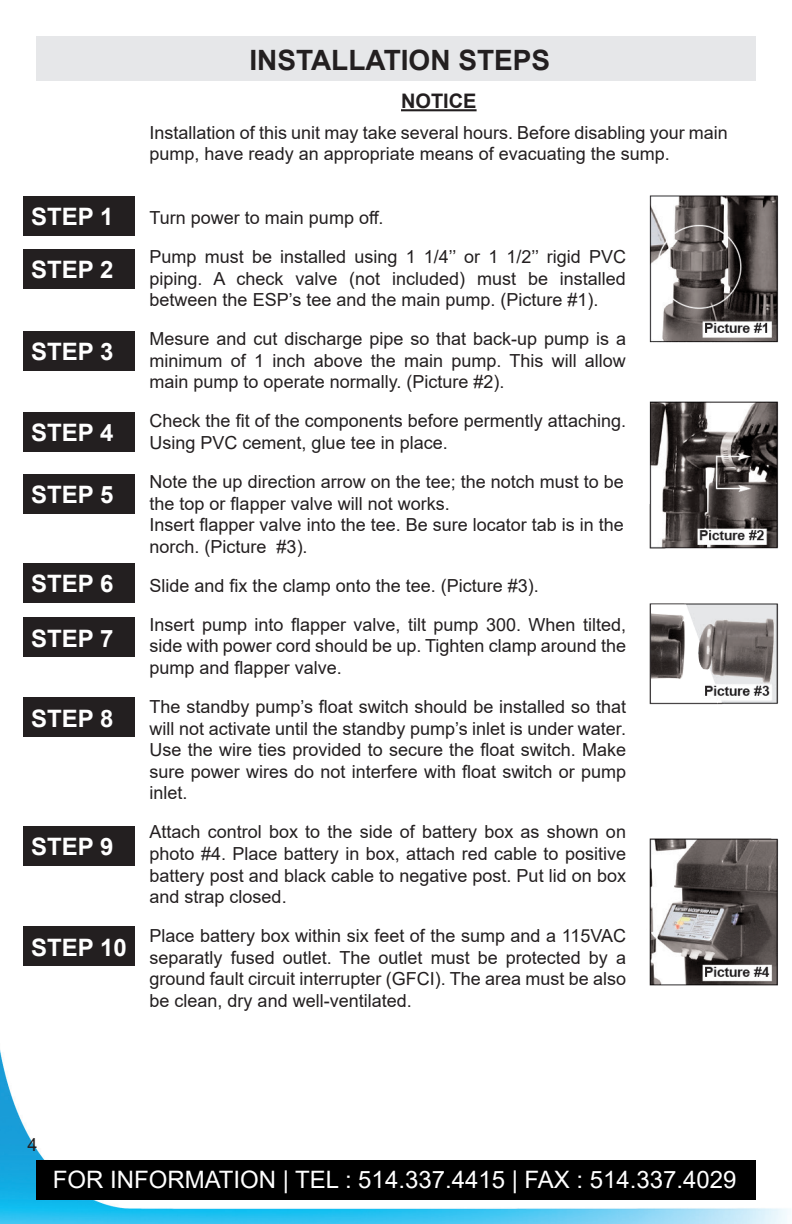
<style>
.page{position:relative;width:792px;height:1224px;background:#fff}
.page>*{position:absolute;margin:0;border:0;box-sizing:border-box;transform-origin:0 0}
.t1{font:700 28px "Arial";color:#231f20}
.t2{font:700 24px "Arial";color:#fff}
.t3{font:24px "Arial";color:#fff}
.t4{font:700 20px "Arial";color:#231f20}
.t5{font:18px/21.6px "Arial";color:#231f20;text-align:justify}
</style>
<div class="page">
<img style="left:0;top:1050px;width:788px;height:174px">
<div style="left:23px;top:249px;width:111px;height:40px;background:#231f20"></div>
<div style="left:23px;top:331px;width:111px;height:40px;background:#231f20"></div>
<div style="left:23px;top:412px;width:111px;height:39px;background:#231f20"></div>
<div style="left:23px;top:196px;width:111px;height:39px;background:#231f20"></div>
<div style="left:23px;top:474px;width:111px;height:40px;background:#231f20"></div>
<div style="left:23px;top:563px;width:111px;height:39px;background:#231f20"></div>
<div style="left:23px;top:618px;width:111px;height:39px;background:#231f20"></div>
<div style="left:23px;top:698px;width:111px;height:39px;background:#231f20"></div>
<div style="left:23px;top:826px;width:111px;height:39px;background:#231f20"></div>
<div style="left:23px;top:927px;width:111px;height:39px;background:#231f20"></div>
<div style="left:36px;top:36px;width:720px;height:45px;background:#e6e7e9"></div>
<hr style="left:401px;top:109px;width:76px;height:2px;background:#231f20">
<img style="left:649px;top:195px;width:130px;height:791px">
<div style="left:36px;top:1160px;width:720px;height:40px;background:#000"></div>
<p class="t2" style="left:31px;top:199px;width:84px">STEP 1</p>
<p class="t2" style="left:31px;top:253px;width:84px">STEP 2</p>
<p class="t2" style="left:31px;top:335px;width:84px">STEP 3</p>
<p class="t2" style="left:31px;top:415px;width:84px">STEP 4</p>
<p class="t2" style="left:31px;top:478px;width:84px">STEP 5</p>
<p class="t2" style="left:31px;top:567px;width:84px">STEP 6</p>
<p class="t2" style="left:31px;top:621px;width:84px">STEP 7</p>
<p class="t2" style="left:31px;top:701px;width:84px">STEP 8</p>
<p class="t2" style="left:31px;top:829px;width:84px">STEP 9</p>
<p class="t2" style="left:31px;top:930px;width:97px">STEP 10</p>
<p class="t1" style="left:249px;top:41px;width:302px">INSTALLATION STEPS</p>
<p class="t4" style="left:401px;top:87px;width:77px">NOTICE</p>
<p class="t5" style="left:150px;top:122px;width:580px">Installation of this unit may take several hours. Before disabling your main pump, have ready an appropriate means of evacuating the sump.</p>
<p class="t5" style="left:150px;top:207px;width:236px">Turn power to main pump off.</p>
<p class="t5" style="left:150px;top:246px;width:478px">Pump must be installed using 1 1/4’’ or 1 1/2’’ rigid PVC piping. A check valve (not included) must be installed between the ESP’s tee and the main pump. (Picture #1).</p>
<p class="t5" style="left:150px;top:328px;width:478px">Mesure and cut discharge pipe so that back-up pump is a minimum of 1 inch above the main pump. This will allow main pump to operate normally. (Picture #2).</p>
<p class="t5" style="left:150px;top:410px;width:478px">Check the fit of the components before permently attaching.<br>Using PVC cement, glue tee in place.</p>
<p class="t5" style="left:150px;top:471px;width:476px;text-align:left">Note the up direction arrow on the tee; the notch must to be the top or flapper valve will not works.<br>Insert flapper valve into the tee. Be sure locator tab is in the norch. (Picture #3).</p>
<p class="t5" style="left:150px;top:575px;width:391px">Slide and fix the clamp onto the tee. (Picture #3).</p>
<p class="t5" style="left:150px;top:614px;width:478px">Insert pump into flapper valve, tilt pump 300. When tilted, side with power cord should be up. Tighten clamp around the pump and flapper valve.</p>
<p class="t5" style="left:150px;top:696px;width:478px">The standby pump’s float switch should be installed so that will not activate until the standby pump’s inlet is under water.<br>Use the wire ties provided to secure the float switch. Make sure power wires do not interfere with float switch or pump inlet.</p>
<p class="t5" style="left:150px;top:821px;width:478px">Attach control box to the side of battery box as shown on photo #4. Place battery in box, attach red cable to positive battery post and black cable to negative post. Put lid on box and strap closed.</p>
<p class="t5" style="left:150px;top:925px;width:478px">Place battery box within six feet of the sump and a 115VAC separatly fused outlet. The outlet must be protected by a ground fault circuit interrupter (GFCI). The area must be also be clean, dry and well-ventilated.</p>
<p class="t5" style="left:27px;top:1134px;width:12px">4</p>
<p class="t3" style="left:53px;top:1163px;width:685px">FOR INFORMATION | TEL : 514.337.4415 | FAX : 514.337.4029</p>
</div>
